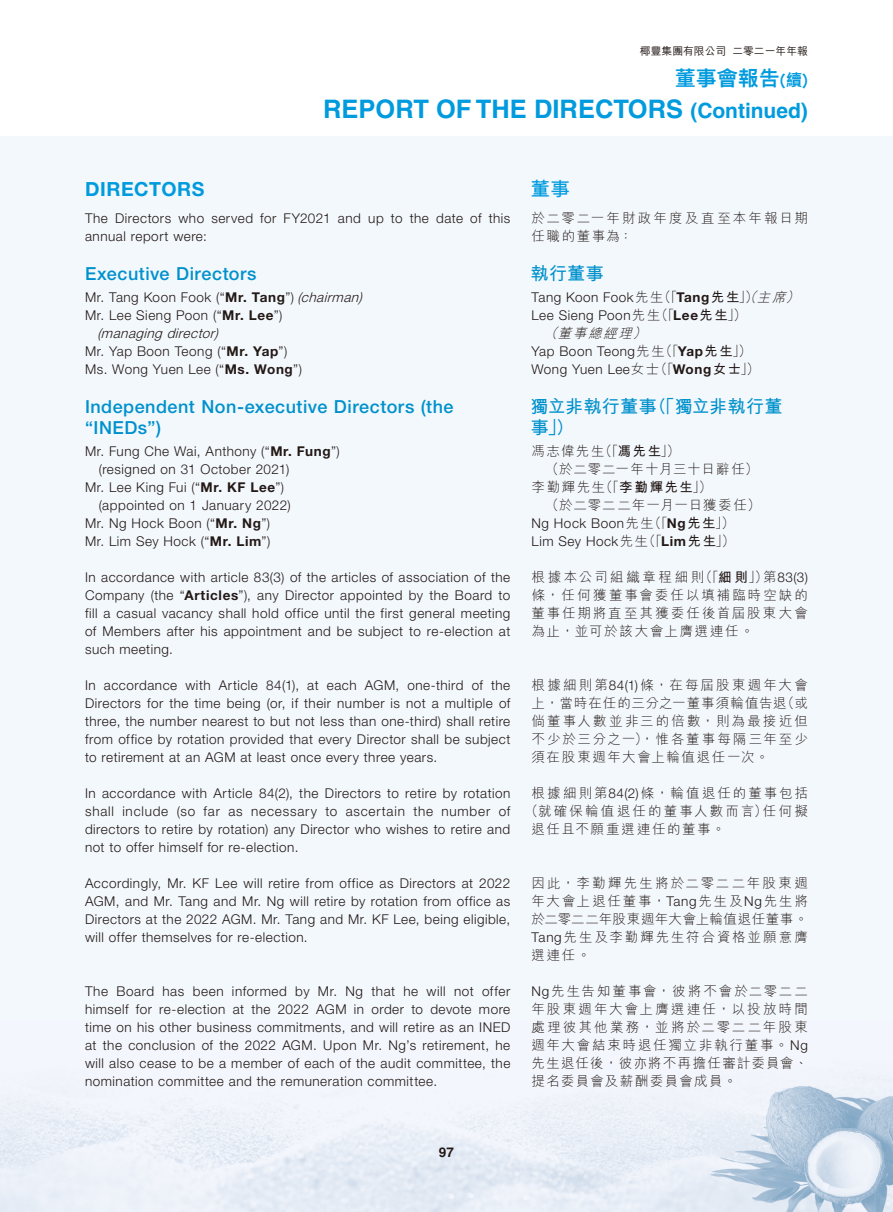
<style>
.page{position:relative;width:893px;height:1212px;background:#fff}
.page>*{position:absolute;margin:0;border:0;box-sizing:border-box;transform-origin:0 0}
.t1{font:700 25.5px "Helvetica LT Std";color:#009bde}
.t2{font:800 21px "M Hei HK";color:#009bde}
.t3{font:700 19.5px "Helvetica Neue LT Std";letter-spacing:.03em;color:#009bde}
.t4{font:700 19.5px "M Hei HK";color:#009bde}
.t5{font:500 18px/21px "Helvetica Neue LT Std";letter-spacing:.025em;color:#0091cc}
.t6{font:700 18px/21px "M Hei HK";letter-spacing:.015em;color:#0091cc}
.t7{font:300 13.5px/18px "Helvetica Neue LT Std";letter-spacing:.04em;color:#231916;text-align:justify}
.t8{font:300 13.5px/18px "M Hei HK";letter-spacing:.13em;color:#231916;text-align:justify}
.t9{font:300 13.5px "M Hei HK";letter-spacing:.155em;color:#231916}
.t10{font:300 13.5px "M Hei HK";letter-spacing:.16em;color:#231916}
.t11{font:italic 300 13.5px "Helvetica Neue LT Std";color:#231916}
.t12{font:300 13.5px "M Hei HK";letter-spacing:.065em;color:#231916}
.t13{font:300 13.5px "M Hei HK";letter-spacing:.07em;color:#231916}
.t14{font:italic 300 13.5px "M Hei HK";color:#231916}
.t15{font:700 13.5px "Helvetica LT Std";color:#231916}
.t16{font:500 10.8px "M Hei HK";color:#231916}
.s1{font-size:16.5px}
.s2{font-size:21px}
.s3{font-weight:700}
.s4{font-style:italic}
.s5{font-family:"M Hei HK"}
.s6{font-family:"M Hei HK";font-weight:700}
.s7{font-family:"M Hei HK";font-style:italic}
.s8{font-family:"Helvetica Neue LT Std"}
</style>
<div class="page">
<div style="left:0;top:136px;width:893px;height:1076px;background:#f3f8fd"></div>
<p class="t16" style="left:640px;top:43px;width:170px">椰豐集團有限公司 二零二一年年報</p>
<h2 class="t2" style="left:675px;top:68px;width:135px">董事會報告<span class="s1">(續)</span></h2>
<h1 class="t1" style="left:323px;top:93px;width:486px">REPORT OF THE DIRECTORS <span class="s2">(Continued)</span></h1>
<h3 class="t3" style="left:85px;top:177px;width:121px">DIRECTORS</h3>
<p class="t7" style="left:85px;top:208px;width:427px">The Directors who served for FY2021 and up to the date of this annual report were:</p>
<h3 class="t5" style="left:85px;top:262px;width:173px">Executive Directors</h3>
<p class="t7" style="left:85px;top:288px;width:279px">Mr. Tang Koon Fook (“<span class="s3">Mr. Tang</span>”) <span class="s4">(chairman)</span></p>
<p class="t7" style="left:85px;top:306px;width:199px">Mr. Lee Sieng Poon (“<span class="s3">Mr. Lee</span>”)</p>
<p class="t11" style="left:98px;top:325px;width:122px">(managing director)</p>
<p class="t7" style="left:85px;top:342px;width:204px">Mr. Yap Boon Teong (“<span class="s3">Mr. Yap</span>”)</p>
<p class="t7" style="left:85px;top:360px;width:218px">Ms. Wong Yuen Lee (“<span class="s3">Ms. Wong</span>”)</p>
<h3 class="t5" style="left:85px;top:396px;width:370px">Independent Non-executive Directors (the “INEDs”)</h3>
<p class="t7" style="left:85px;top:442px;width:256px">Mr. Fung Che Wai, Anthony (“<span class="s3">Mr. Fung</span>”)</p>
<p class="t7" style="left:99px;top:460px;width:192px">(resigned on 31 October 2021)</p>
<p class="t7" style="left:85px;top:478px;width:201px">Mr. Lee King Fui (“<span class="s3">Mr. KF Lee</span>”)</p>
<p class="t7" style="left:99px;top:496px;width:193px">(appointed on 1 January 2022)</p>
<p class="t7" style="left:85px;top:514px;width:187px">Mr. Ng Hock Boon (“<span class="s3">Mr. Ng</span>”)</p>
<p class="t7" style="left:85px;top:532px;width:187px">Mr. Lim Sey Hock (“<span class="s3">Mr. Lim</span>”)</p>
<p class="t7" style="left:85px;top:568px;width:427px">In accordance with article 83(3) of the articles of association of the Company (the “<span class="s3">Articles</span>”), any Director appointed by the Board to fill a casual vacancy shall hold office until the first general meeting of Members after his appointment and be subject to re-election at such meeting.</p>
<p class="t7" style="left:85px;top:676px;width:427px">In accordance with Article 84(1), at each AGM, one-third of the Directors for the time being (or, if their number is not a multiple of three, the number nearest to but not less than one-third) shall retire from office by rotation provided that every Director shall be subject to retirement at an AGM at least once every three years.</p>
<p class="t7" style="left:85px;top:784px;width:427px">In accordance with Article 84(2), the Directors to retire by rotation shall include (so far as necessary to ascertain the number of directors to retire by rotation) any Director who wishes to retire and not to offer himself for re-election.</p>
<p class="t7" style="left:85px;top:874px;width:427px">Accordingly, Mr. KF Lee will retire from office as Directors at 2022<br>AGM, and Mr. Tang and Mr. Ng will retire by rotation from office as Directors at the 2022 AGM. Mr. Tang and Mr. KF Lee, being eligible, will offer themselves for re-election.</p>
<p class="t7" style="left:85px;top:982px;width:427px">The Board has been informed by Mr. Ng that he will not offer himself for re-election at the 2022 AGM in order to devote more time on his other business commitments, and will retire as an INED at the conclusion of the 2022 AGM. Upon Mr. Ng’s retirement, he will also cease to be a member of each of the audit committee, the nomination committee and the remuneration committee.</p>
<h3 class="t4" style="left:530px;top:175px;width:41px">董事</h3>
<p class="t8" style="left:531px;top:208px;width:278px">於二零二一年財政年度及直至本年報日期任職的董事為：</p>
<h3 class="t6" style="left:531px;top:261px;width:75px">執行董事</h3>
<p class="t7" style="left:531px;top:288px;width:272px">Tang Koon Fook<span class="s5">先生（「</span><span class="s3">Tang</span><span class="s6">先生</span><span class="s5">」）</span><span class="s7">（主席）<br></span>Lee Sieng Poon<span class="s5">先生（「</span><span class="s3">Lee</span><span class="s6">先生</span><span class="s5">」）</span></p>
<p class="t14" style="left:544px;top:326px;width:107px">（董事總經理）</p>
<p class="t7" style="left:531px;top:342px;width:230px">Yap Boon Teong<span class="s5">先生（「</span><span class="s3">Yap</span><span class="s6">先生</span><span class="s5">」）<br></span>Wong Yuen Lee<span class="s5">女士（「</span><span class="s3">Wong</span><span class="s6">女士</span><span class="s5">」）</span></p>
<h3 class="t6" style="left:531px;top:394px;width:253px">獨立非執行董事（「獨立非執行董事」）</h3>
<p class="t8" style="left:531px;top:442px;width:150px">馮志偉先生（「<span class="s3">馮先生</span>」）</p>
<p class="t12" style="left:545px;top:462px;width:214px">（於二零二一年十月三十日辭任）</p>
<p class="t8" style="left:531px;top:478px;width:182px">李勤輝先生（「<span class="s3">李勤輝先生</span>」）</p>
<p class="t13" style="left:545px;top:498px;width:217px">（於二零二二年一月一日獲委任）</p>
<p class="t7" style="left:531px;top:514px;width:205px">Ng Hock Boon<span class="s5">先生（「</span><span class="s3">Ng</span><span class="s6">先生</span><span class="s5">」）<br></span>Lim Sey Hock<span class="s5">先生（「</span><span class="s3">Lim</span><span class="s6">先生</span><span class="s5">」）</span></p>
<p class="t8" style="left:531px;top:568px;width:278px">根據本公司組織章程細則（「<span class="s3">細則</span>」）第<span class="s8">83(3)</span>條，任何獲董事會委任以填補臨時空缺的董事任期將直至其獲委任後首屆股東大會為止，並可於該大會上膺選連任。</p>
<p class="t8" style="left:531px;top:676px;width:278px">根據細則第<span class="s8">84(1)</span>條，在每屆股東週年大會上，當時在任的三分之一董事須輪值告退（或倘董事人數並非三的倍數，則為最接近但不少於三分之一），惟各董事每隔三年至少須在股東週年大會上輪值退任一次。</p>
<p class="t9" style="left:531px;top:786px;width:278px">根據細則第<span class="s8">84(2)</span>條，輪值退任的董事包括</p>
<p class="t10" style="left:525px;top:804px;width:285px">（就確保輪值退任的董事人數而言）任何擬</p>
<p class="t8" style="left:531px;top:820px;width:195px">退任且不願重選連任的董事。</p>
<p class="t8" style="left:531px;top:874px;width:278px">因此，李勤輝先生將於二零二二年股東週年大會上退任董事，<span class="s8">Tang</span>先生及<span class="s8">Ng</span>先生將於二零二二年股東週年大會上輪值退任董事。<span class="s8">Tang</span>先生及李勤輝先生符合資格並願意膺選連任。</p>
<p class="t8" style="left:531px;top:982px;width:278px"><span class="s8">Ng</span>先生告知董事會，彼將不會於二零二二年股東週年大會上膺選連任，以投放時間處理彼其他業務，並將於二零二二年股東週年大會結束時退任獨立非執行董事。<span class="s8">Ng</span>先生退任後，彼亦將不再擔任審計委員會、提名委員會及薪酬委員會成員。</p>
<p class="t15" style="left:439px;top:1144px;width:17px">97</p>
</div>
